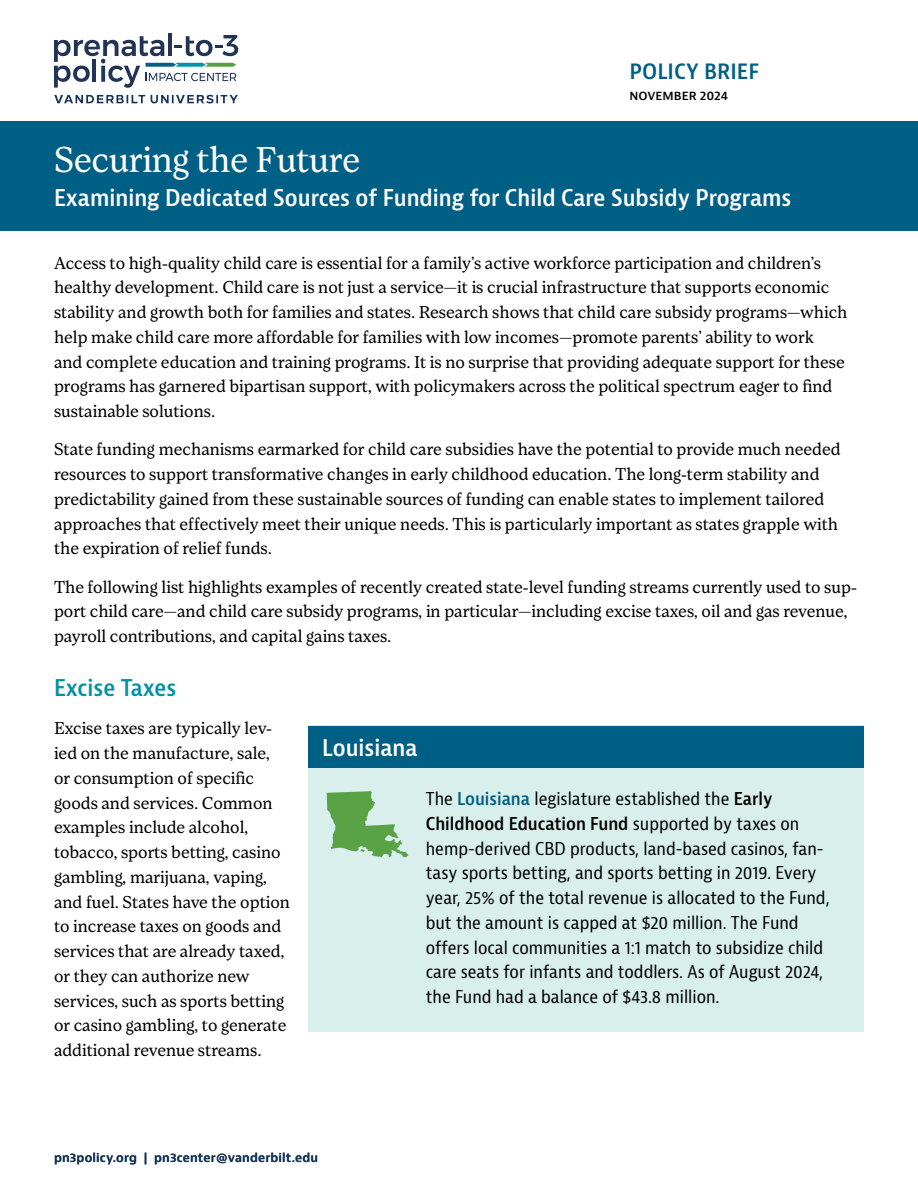
<style>
.page{position:relative;width:918px;height:1188px;background:#fff}
.page>*{position:absolute;margin:0;border:0;box-sizing:border-box;transform-origin:0 0}
.t1{font:36px "Loretta";letter-spacing:-.01em;color:#fff}
.t2{font:600 condensed 22.5px "Bernina Sans";color:#fff}
.t3{font:600 condensed 22.5px "Bernina Sans";color:#005f85}
.t4{font:600 condensed 22.5px "Bernina Sans";letter-spacing:-.005em;color:#0092a5}
.t5{font:17.25px/24.8px "Loretta";color:#000}
.t6{font:condensed 17.25px/24.8px "Bernina Sans";color:#000}
.t7{font:600 12px "Bernino Sans";letter-spacing:.015em;color:#153456}
.t8{font:600 12px "Bernina Sans";color:#000}
.s1{font-weight:600;color:#005f85}
.s2{font-weight:600}
</style>
<div class="page">
<div style="left:0;top:122px;width:918px;height:105px;background:#005f85"></div>
<hr style="left:168px;top:34px;width:4px;height:22px;background:#213455">
<svg style="left:54px;top:35px;width:184px;height:53px"></svg>
<svg style="left:54px;top:95px;width:184px;height:8px"></svg>
<div style="left:0;top:125px;width:918px;height:105px;background:#005f85"></div>
<div style="left:309px;top:726px;width:555px;height:306px;background:#d8efec"></div>
<div style="left:309px;top:726px;width:555px;height:41px;background:#005f85"></div>
<svg style="left:327px;top:791px;width:81px;height:66px"></svg>
<h2 class="t3" style="left:629px;top:56px;width:131px">POLICY BRIEF</h2>
<p class="t8" style="left:629px;top:88px;width:100px">NOVEMBER 2024</p>
<h1 class="t1" style="left:74px;top:137px;width:406px">napshot Title He A head</h1>
<h2 class="t2" style="left:54px;top:180px;width:506px">Snapshot Subhead Here B Head reversed to White</h2>
<h1 class="t1" style="left:54px;top:141px;width:308px">Securing the Future</h1>
<h2 class="t2" style="left:54px;top:184px;width:739px">Examining Dedicated Sources of Funding for Child Care Subsidy Programs</h2>
<p class="t5" style="left:54px;top:251px;width:795px">Access to high-quality child care is essential for a family’s active workforce participation and children’s healthy development. Child care is not just a service—it is crucial infrastructure that supports economic stability and growth both for families and states. Research shows that child care subsidy programs—which help make child care more affordable for families with low incomes—promote parents’ ability to work<br>and complete education and training programs. It is no surprise that providing adequate support for these programs has garnered bipartisan support, with policymakers across the political spectrum eager to find sustainable solutions.</p>
<p class="t5" style="left:54px;top:437px;width:788px">State funding mechanisms earmarked for child care subsidies have the potential to provide much needed resources to support transformative changes in early childhood education. The long-term stability and predictability gained from these sustainable sources of funding can enable states to implement tailored approaches that effectively meet their unique needs. This is particularly important as states grapple with the expiration of relief funds.</p>
<p class="t5" style="left:54px;top:575px;width:804px">The following list highlights examples of recently created state-level funding streams currently used to sup&shy;port child care—and child care subsidy programs, in particular—including excise taxes, oil and gas revenue, payroll contributions, and capital gains taxes.</p>
<h2 class="t4" style="left:54px;top:674px;width:124px">Excise Taxes</h2>
<p class="t5" style="left:54px;top:716px;width:238px">Excise taxes are typically lev&shy;ied on the manufacture, sale, or consumption of specific goods and services. Common examples include alcohol, tobacco, sports betting, casino gambling, marijuana, vaping, and fuel. States have the option to increase taxes on goods and services that are already taxed, or they can authorize new services, such as sports betting or casino gambling, to generate additional revenue streams.</p>
<h2 class="t2" style="left:322px;top:733px;width:97px">Louisiana</h2>
<p class="t6" style="left:426px;top:787px;width:405px">The <span class="s1">Louisiana</span> legislature established the <span class="s2">Early Childhood Education Fund</span> supported by taxes on hemp-derived CBD products, land-based casinos, fan&shy;tasy sports betting, and sports betting in 2019. Every year, 25% of the total revenue is allocated to the Fund, but the amount is capped at $20 million. The Fund offers local communities a 1:1 match to subsidize child care seats for infants and toddlers. As of August 2024, the Fund had a balance of $43.8 million.</p>
<p class="t7" style="left:54px;top:1150px;width:266px">pn3policy.org | pn3center@vanderbilt.edu</p>
</div>
